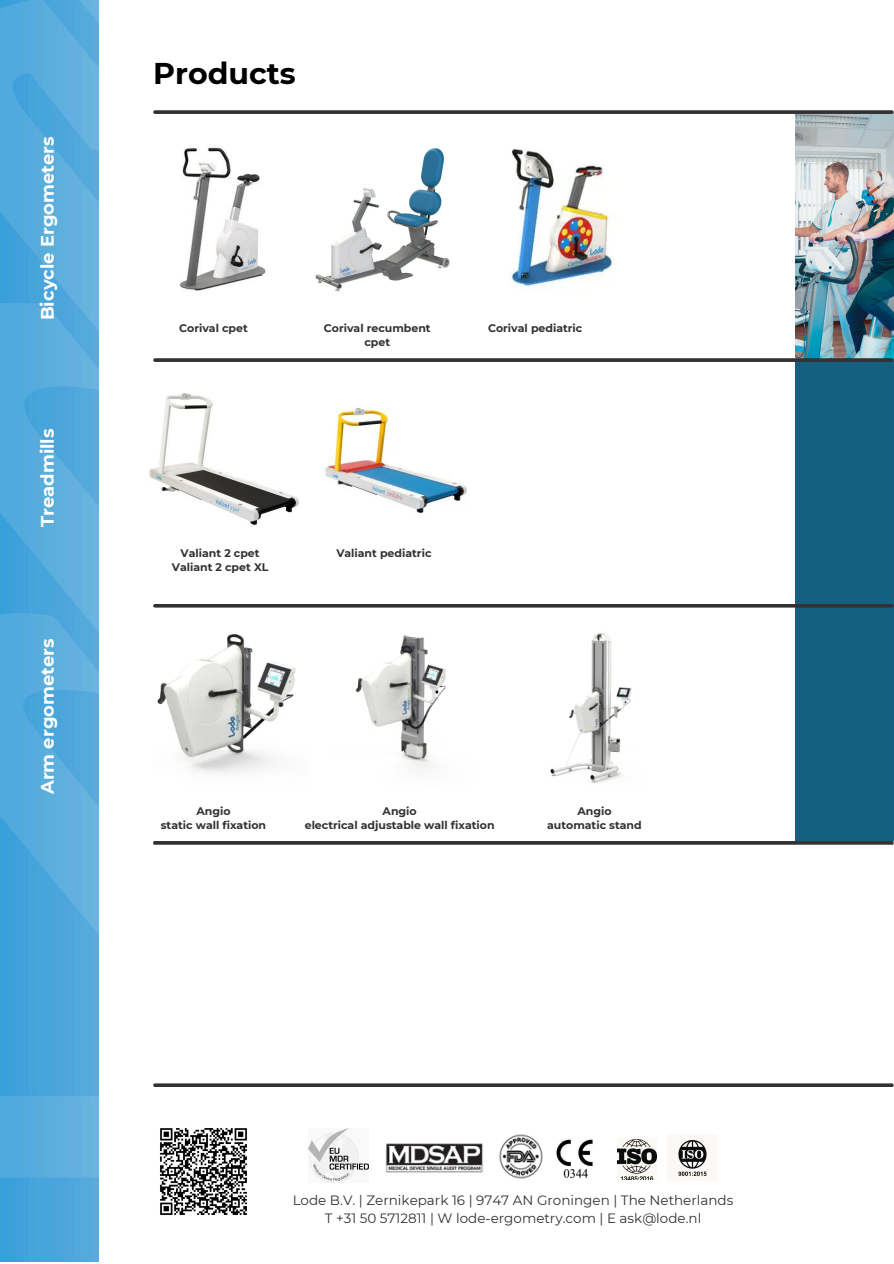
<style>
.page{position:relative;width:894px;height:1264px;background:#fff}
.page>*{position:absolute;margin:0;border:0;box-sizing:border-box;transform-origin:0 0}
.t1{font:700 30px "Montserrat";color:#000}
.t2{font:700 18px "Montserrat";color:#fff}
.t3{font:13.5px/18px "Montserrat";color:#333232;text-align:center}
.t4{font:700 10.95px/14.5px "Montserrat";color:#333232;text-align:center}
</style>
<div class="page">
<img style="left:160px;top:1128px;width:87px;height:87px">
<img style="left:141px;top:139px;width:157px;height:158px;border-radius:10px">
<img style="left:0;top:0;width:98px;height:1261px">
<div style="left:795px;top:362px;width:98px;height:479px;background:#156082"></div>
<img style="left:795px;top:114px;width:98px;height:244px">
<hr style="left:153px;top:841px;width:740px;height:3px;background:#333232">
<hr style="left:153px;top:604px;width:740px;height:3px;background:#333232;border-radius:2px">
<hr style="left:153px;top:358px;width:740px;height:3px;background:#333232;border-radius:2px">
<svg style="left:153px;top:110px;width:740px;height:4px;background:#414040"></svg>
<hr style="left:153px;top:1083px;width:740px;height:3px;background:#333232;border-radius:2px">
<img style="left:306px;top:139px;width:158px;height:158px;border-radius:10px">
<img style="left:472px;top:139px;width:157px;height:158px;border-radius:10px">
<img style="left:144px;top:381px;width:157px;height:157px;border-radius:10px">
<img style="left:317px;top:381px;width:157px;height:157px;border-radius:10px">
<img style="left:153px;top:632px;width:158px;height:158px;border-radius:10px">
<img style="left:320px;top:632px;width:158px;height:158px;border-radius:10px">
<img style="left:515px;top:630px;width:158px;height:157px;border-radius:10px">
<img style="left:676px;top:1138px;width:32px;height:40px">
<img style="left:556px;top:1139px;width:37px;height:40px">
<img style="left:385px;top:1143px;width:98px;height:30px">
<img style="left:499px;top:1134px;width:44px;height:45px">
<img style="left:617px;top:1139px;width:39px;height:39px">
<img style="left:308px;top:1128px;width:60px;height:54px">
<h2 class="t2" style="left:37px;top:320px;width:185px;rotate:-90deg">Bicycle Ergometers</h2>
<h1 class="t2" style="left:37px;top:527px;width:100px;rotate:-90deg">Treadmills</h1>
<p class="t2" style="left:37px;top:794px;width:157px;rotate:-90deg">Arm ergometers</p>
<h2 class="t1" style="left:153px;top:55px;width:144px">Products</h2>
<h2 class="t4" style="left:179px;top:320px;width:70px">Corival cpet</h2>
<p class="t4" style="left:324px;top:320px;width:108px">Corival recumbent cpet</p>
<p class="t4" style="left:488px;top:320px;width:96px">Corival pediatric</p>
<p class="t4" style="left:180px;top:545px;width:80px">Valiant 2 cpet</p>
<p class="t4" style="left:172px;top:560px;width:98px">Valiant 2 cpet XL</p>
<p class="t4" style="left:336px;top:545px;width:97px">Valiant pediatric</p>
<p class="t4" style="left:196px;top:803px;width:36px">Angio</p>
<p class="t4" style="left:161px;top:818px;width:107px">static wall fixation</p>
<p class="t4" style="left:382px;top:803px;width:36px">Angio</p>
<p class="t4" style="left:304px;top:818px;width:191px">electrical adjustable wall fixation</p>
<p class="t4" style="left:577px;top:803px;width:36px">Angio</p>
<p class="t4" style="left:547px;top:818px;width:96px">automatic stand</p>
<p class="t3" style="left:292px;top:1190px;width:442px">Lode B.V. | Zernikepark 16 | 9747 AN Groningen | The Netherlands<br>T +31 50 5712811 | W lode-ergometry.com | E ask@lode.nl</p>
</div>
